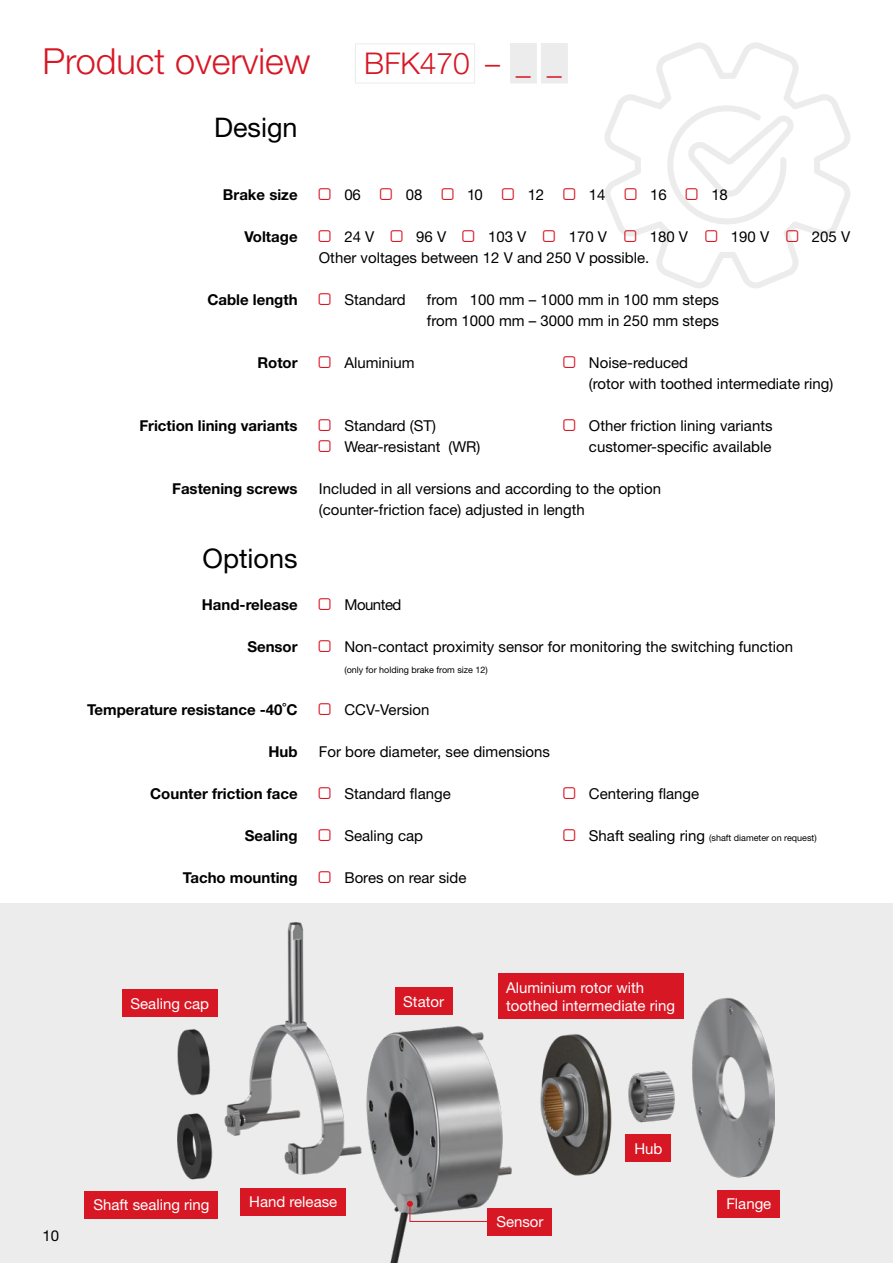
<style>
.page{position:relative;width:893px;height:1263px;background:#fff}
.page>*{position:absolute;margin:0;border:0;box-sizing:border-box;transform-origin:0 0}
.t1{font:300 36px "Helvetica Neue LT Pro";color:#d81724}
.t2{font:300 30px "Helvetica Neue LT Pro";color:#d81724}
.t3{font:27px "Helvetica Neue LT Pro";color:#000}
.t4{font:15px/21px "Helvetica Neue LT Pro";color:#000}
.t5{font:700 15px "Helvetica Neue LT Pro";color:#000}
.t6{font:15px/18px "Helvetica Neue LT Pro";color:#fff}
.t7{font:15px "Helvetica Neue LT Pro";letter-spacing:-.035em;color:#000}
.t8{font:9px "Helvetica Neue LT Pro";color:#000}
.s1{font-size:15px}
</style>
<div class="page">
<svg style="left:605px;top:42px;width:245px;height:246px"></svg>
<div style="left:355px;top:43px;width:120px;height:40px;border:1px solid #ececed"></div>
<div style="left:510px;top:44px;width:26px;height:39px;background:#ececed"></div>
<div style="left:510px;top:43px;width:27px;height:40px;border:1px solid #ececed"></div>
<div style="left:541px;top:44px;width:26px;height:39px;background:#ececed"></div>
<div style="left:541px;top:43px;width:27px;height:40px;border:1px solid #ececed"></div>
<div style="left:0;top:904px;width:893px;height:359px;background:#ececed"></div>
<img style="left:177px;top:923px;width:598px;height:340px">
<div style="left:122px;top:989px;width:96px;height:28px;background:#d81724"></div>
<div style="left:85px;top:1191px;width:133px;height:28px;background:#d81724"></div>
<div style="left:241px;top:1188px;width:105px;height:28px;background:#d81724"></div>
<div style="left:395px;top:987px;width:58px;height:28px;background:#d81724"></div>
<svg style="left:407px;top:1201px;width:118px;height:21px"></svg>
<div style="left:488px;top:1208px;width:64px;height:28px;background:#d81724"></div>
<div style="left:626px;top:1134px;width:45px;height:28px;background:#d81724"></div>
<div style="left:497px;top:973px;width:186px;height:46px;background:#d81724"></div>
<div style="left:718px;top:1190px;width:62px;height:28px;background:#d81724"></div>
<svg style="left:625px;top:188px;width:11px;height:12px"></svg>
<svg style="left:686px;top:188px;width:12px;height:12px"></svg>
<svg style="left:624px;top:230px;width:12px;height:12px"></svg>
<svg style="left:705px;top:230px;width:12px;height:12px"></svg>
<svg style="left:786px;top:230px;width:12px;height:12px"></svg>
<h1 class="t1" style="left:43px;top:39px;width:270px">Product overview</h1>
<h2 class="t2" style="left:364px;top:45px;width:199px">BFK470 – _ _</h2>
<h3 class="t3" style="left:214px;top:111px;width:85px">Design</h3>
<p class="t5" style="left:223px;top:185px;width:76px">Brake size</p>
<p class="t5" style="left:244px;top:227px;width:55px">Voltage</p>
<p class="t5" style="left:207px;top:290px;width:92px">Cable length</p>
<p class="t5" style="left:257px;top:353px;width:42px">Rotor</p>
<p class="t5" style="left:139px;top:416px;width:160px">Friction lining variants</p>
<p class="t5" style="left:172px;top:479px;width:127px">Fastening screws</p>
<h3 class="t3" style="left:203px;top:542px;width:97px">Options</h3>
<p class="t5" style="left:202px;top:595px;width:97px">Hand-release</p>
<p class="t5" style="left:247px;top:637px;width:52px">Sensor</p>
<p class="t5" style="left:87px;top:700px;width:212px">Temperature resistance -40˚C</p>
<p class="t5" style="left:268px;top:742px;width:31px">Hub</p>
<p class="t5" style="left:150px;top:784px;width:149px">Counter friction face</p>
<p class="t5" style="left:245px;top:826px;width:54px">Sealing</p>
<p class="t5" style="left:183px;top:868px;width:116px">Tacho mounting</p>
<p class="t4" style="left:344px;top:184px;width:18px">06</p>
<p class="t4" style="left:406px;top:184px;width:18px">08</p>
<p class="t4" style="left:467px;top:184px;width:17px">10</p>
<p class="t4" style="left:528px;top:184px;width:18px">12</p>
<p class="t4" style="left:589px;top:184px;width:18px">14</p>
<p class="t4" style="left:650px;top:184px;width:18px">16</p>
<p class="t4" style="left:711px;top:184px;width:18px">18</p>
<p class="t4" style="left:344px;top:226px;width:31px">24 V</p>
<p class="t4" style="left:416px;top:226px;width:32px">96 V</p>
<p class="t4" style="left:488px;top:226px;width:40px">103 V</p>
<p class="t4" style="left:569px;top:226px;width:40px">170 V</p>
<p class="t4" style="left:650px;top:226px;width:40px">180 V</p>
<p class="t4" style="left:731px;top:226px;width:40px">190 V</p>
<p class="t4" style="left:812px;top:226px;width:40px">205 V</p>
<p class="t4" style="left:319px;top:247px;width:332px">Other voltages between 12 V and 250 V possible.</p>
<p class="t4" style="left:344px;top:289px;width:63px">Standard</p>
<p class="t4" style="left:427px;top:289px;width:294px">from 100 mm – 1000 mm in 100 mm steps from 1000 mm – 3000 mm in 250 mm steps</p>
<p class="t4" style="left:344px;top:352px;width:72px">Aluminium</p>
<p class="t4" style="left:589px;top:352px;width:246px">Noise-reduced<br>(rotor with toothed intermediate ring)</p>
<p class="t4" style="left:344px;top:415px;width:93px">Standard (ST)</p>
<p class="t4" style="left:589px;top:415px;width:185px">Other friction lining variants</p>
<p class="t4" style="left:344px;top:436px;width:137px">Wear-resistant (WR)</p>
<p class="t4" style="left:589px;top:436px;width:184px">customer-specific available</p>
<p class="t4" style="left:319px;top:478px;width:344px">Included in all versions and according to the option (counter-friction face) adjusted in length</p>
<p class="t7" style="left:344px;top:595px;width:59px">Mounted</p>
<p class="t4" style="left:344px;top:635px;width:450px">Non-contact proximity sensor for monitoring the switching function</p>
<p class="t8" style="left:344px;top:664px;width:145px">(only for holding brake from size 12)</p>
<p class="t4" style="left:344px;top:698px;width:87px">CCV-Version</p>
<p class="t4" style="left:319px;top:741px;width:233px">For bore diameter, see dimensions</p>
<p class="t4" style="left:344px;top:782px;width:108px">Standard flange</p>
<p class="t4" style="left:589px;top:782px;width:112px">Centering flange</p>
<p class="t4" style="left:344px;top:824px;width:80px">Sealing cap</p>
<p class="t8" style="left:589px;top:832px;width:229px"><span class="s1">Shaft sealing ring</span> (shaft diameter on request)</p>
<p class="t4" style="left:344px;top:866px;width:124px">Bores on rear side</p>
<p class="t6" style="left:131px;top:994px;width:80px">Sealing cap</p>
<p class="t6" style="left:403px;top:992px;width:42px">Stator</p>
<p class="t6" style="left:506px;top:978px;width:170px">Aluminium rotor with toothed intermediate ring</p>
<p class="t6" style="left:634px;top:1139px;width:30px">Hub</p>
<p class="t4" style="left:43px;top:1225px;width:18px">10</p>
<p class="t6" style="left:93px;top:1196px;width:118px">Shaft sealing ring</p>
<p class="t6" style="left:249px;top:1193px;width:90px">Hand release</p>
<p class="t6" style="left:496px;top:1212px;width:49px">Sensor</p>
<p class="t6" style="left:726px;top:1195px;width:47px">Flange</p>
</div>
